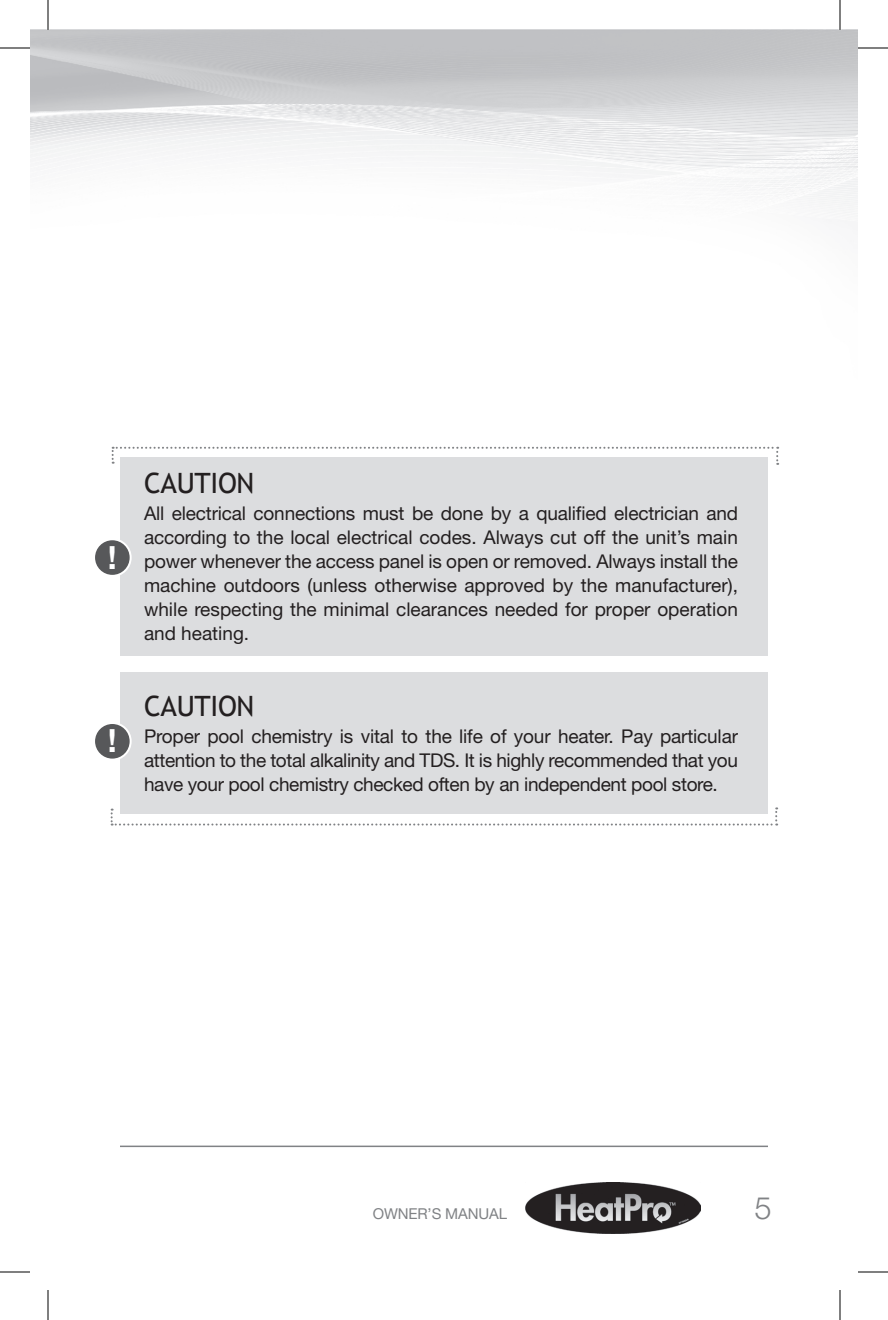
<style>
.page{position:relative;width:888px;height:1320px;background:#fff}
.page>*{position:absolute;margin:0;border:0;box-sizing:border-box;transform-origin:0 0}
.t1{font:700 32px "Helvetica Neue";color:#fff}
.t2{font:300 31px "Helvetica Neue";color:#808285}
.t3{font:28px "Trebuchet MS";letter-spacing:-.01em;color:#231f20}
.t4{font:19px/24px "Helvetica Neue";letter-spacing:-.02em;color:#231f20;text-align:justify}
.t5{font:15px "Helvetica Neue";letter-spacing:-.01em;color:#808285}
</style>
<div class="page">
<hr style="left:120px;top:1146px;width:648px;height:1px;background:#808285">
<div style="left:120px;top:457px;width:648px;height:198px;background:#dcdddf"></div>
<div style="left:94px;top:539px;width:37px;height:37px;background:#57585a;border-radius:50%"></div>
<div style="left:93px;top:538px;width:39px;height:39px;border:2px solid #fff;border-radius:50%"></div>
<div style="left:120px;top:673px;width:648px;height:141px;background:#dcdddf"></div>
<div style="left:94px;top:723px;width:37px;height:37px;background:#57585a;border-radius:50%"></div>
<div style="left:93px;top:722px;width:39px;height:39px;border:2px solid #fff;border-radius:50%"></div>
<svg style="left:112px;top:447px;width:666px;height:18px"></svg>
<svg style="left:111px;top:807px;width:666px;height:19px"></svg>
<img style="left:526px;top:1182px;width:174px;height:52px">
<hr style="left:0;top:48px;width:30px;height:1px;background:#000">
<hr style="left:858px;top:48px;width:30px;height:1px;background:#000">
<hr style="left:0;top:1272px;width:30px;height:1px;background:#000">
<hr style="left:858px;top:1272px;width:30px;height:1px;background:#000">
<hr style="left:48px;top:0;width:1px;height:30px;background:#000">
<hr style="left:48px;top:1290px;width:1px;height:30px;background:#000">
<hr style="left:840px;top:0;width:1px;height:30px;background:#000">
<hr style="left:840px;top:1290px;width:1px;height:30px;background:#000">
<h1 class="t1" style="left:108px;top:537px;width:10px">!</h1>
<h1 class="t1" style="left:108px;top:721px;width:10px">!</h1>
<h3 class="t3" style="left:144px;top:466px;width:112px">CAUTION</h3>
<p class="t4" style="left:144px;top:501px;width:596px">All electrical connections must be done by a qualified electrician and according to the local electrical codes. Always cut off the unit’s main power whenever the access panel is open or removed. Always install the machine outdoors (unless otherwise approved by the manufacturer), while respecting the minimal clearances needed for proper operation and heating.</p>
<h3 class="t3" style="left:144px;top:690px;width:112px">CAUTION</h3>
<p class="t4" style="left:144px;top:724px;width:596px">Proper pool chemistry is vital to the life of your heater. Pay particular attention to the total alkalinity and TDS. It is highly recommended that you have your pool chemistry checked often by an independent pool store.</p>
<p class="t5" style="left:373px;top:1204px;width:136px">OWNER’S MANUAL</p>
<h2 class="t2" style="left:755px;top:1189px;width:19px">5</h2>
</div>
